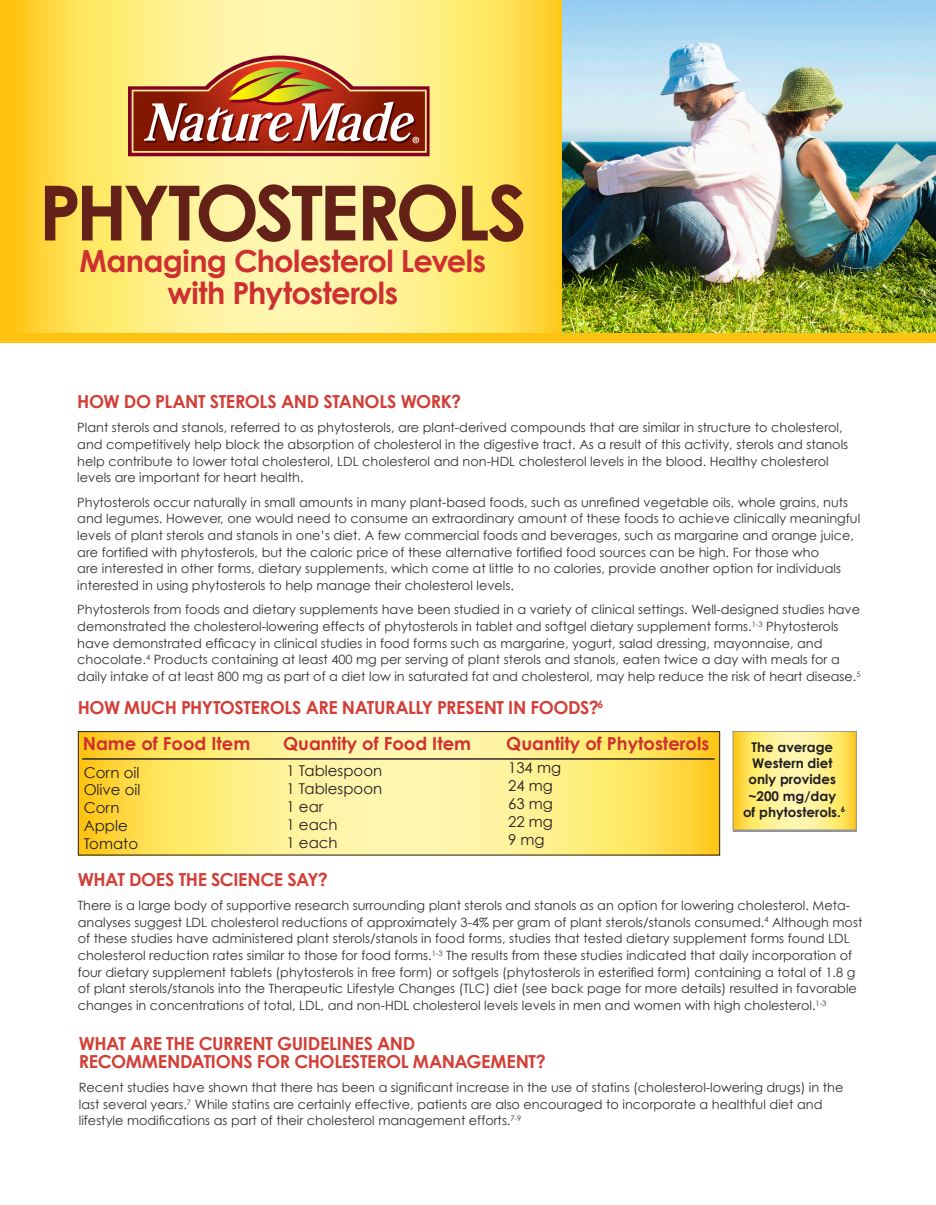
<style>
.page{position:relative;width:936px;height:1205px;background:#fff}
.page>*{position:absolute;margin:0;border:0;box-sizing:border-box;transform-origin:0 0}
.t1{font:700 76.2px "Century Gothic";letter-spacing:-.055em;color:#642118}
.t2{font:700 30.45px "Century Gothic";letter-spacing:-.02em;color:#ce3031}
.t3{font:700 18px/18px "Century Gothic";letter-spacing:-.025em;color:#d23f37}
.t4{font:700 18px "Century Gothic";color:#ce3031}
.t5{font:15px "Century Gothic";color:#231f20}
.t6{font:700 13.5px/16.2px "Century Gothic";color:#231f20;text-align:center}
.t7{font:12.9px/16.6px "Century Gothic";color:#312f30}
</style>
<div class="page">
<svg style="left:10px;top:0;width:552px;height:334px;background:#fee875"></svg>
<svg style="left:128px;top:56px;width:301px;height:100px;background:#bc744e"></svg>
<img style="left:562px;top:0;width:373px;height:334px">
<svg style="left:80px;top:733px;width:637px;height:120px;background:#feea7c"></svg>
<div style="left:78px;top:731px;width:641px;height:124px;border:1px solid #231f20"></div>
<hr style="left:82px;top:758px;width:632px;height:2px;background:#231f20">
<div style="left:0;top:334px;width:935px;height:9px;background:#fec210"></div>
<svg style="left:734px;top:733px;width:120px;height:95px;background:#feeb7e"></svg>
<div style="left:732px;top:731px;width:124px;height:99px;border:1px solid #939598"></div>
<p class="t1" style="left:39px;top:165px;width:489px">PHYTOSTEROLS</p>
<p class="t2" style="left:79px;top:242px;width:408px">Managing Cholesterol Levels</p>
<p class="t2" style="left:167px;top:274px;width:232px">with Phytosterols</p>
<p class="t3" style="left:77px;top:392px;width:385px">HOW DO PLANT STEROLS AND STANOLS WORK?</p>
<p class="t7" style="left:77px;top:419px;width:772px">Plant sterols and stanols, referred to as phytosterols, are plant-derived compounds that are similar in structure to cholesterol, and competitively help block the absorption of cholesterol in the digestive tract. As a result of this activity, sterols and stanols help contribute to lower total cholesterol, LDL cholesterol and non-HDL cholesterol levels in the blood. Healthy cholesterol levels are important for heart health.</p>
<p class="t7" style="left:77px;top:493px;width:784px">Phytosterols occur naturally in small amounts in many plant-based foods, such as unrefi ned vegetable oils, whole grains, nuts and legumes. However, one would need to consume an extraordinary amount of these foods to achieve clinically meaningful levels of plant sterols and stanols in one’s diet. A few commercial foods and beverages, such as margarine and orange juice, are fortified with phytosterols, but the caloric price of these alternative fortified food sources can be high. For those who<br>are interested in other forms, dietary supplements, which come at little to no calories, provide another option for individuals interested in using phytosterols to help manage their cholesterol levels.</p>
<p class="t7" style="left:77px;top:601px;width:784px">Phytosterols from foods and dietary supplements have been studied in a variety of clinical settings. Well-designed studies have demonstrated the cholesterol-lowering effects of phytosterols in tablet and softgel dietary supplement forms.<sup>1-3</sup> Phytosterols have demonstrated efficacy in clinical studies in food forms such as margarine, yogurt, salad dressing, mayonnaise, and chocolate.<sup>4</sup> Products containing at least 400 mg per serving of plant sterols and stanols, eaten twice a day with meals for a daily intake of at least 800 mg as part of a diet low in saturated fat and cholesterol, may help reduce the risk of heart disease.<sup>5</sup></p>
<p class="t3" style="left:78px;top:698px;width:527px">HOW MUCH PHYTOSTEROLS ARE NATURALLY PRESENT IN FOODS?<sup>6</sup></p>
<p class="t6" style="left:742px;top:739px;width:104px">The average<br>Western diet only provides ~200 mg/day of phytosterols.<sup>6</sup></p>
<p class="t4" style="left:83px;top:732px;width:169px">Name of Food Item</p>
<p class="t5" style="left:84px;top:763px;width:57px">Corn oil</p>
<p class="t5" style="left:84px;top:781px;width:58px">Olive oil</p>
<p class="t5" style="left:84px;top:799px;width:37px">Corn</p>
<p class="t5" style="left:84px;top:817px;width:46px">Apple</p>
<p class="t5" style="left:84px;top:835px;width:56px">Tomato</p>
<p class="t4" style="left:283px;top:732px;width:189px">Quantity of Food Item</p>
<p class="t4" style="left:506px;top:733px;width:204px">Quantity of Phytosterols</p>
<p class="t5" style="left:286px;top:762px;width:97px">1 Tablespoon</p>
<p class="t5" style="left:286px;top:780px;width:97px">1 Tablespoon</p>
<p class="t5" style="left:286px;top:798px;width:38px">1 ear</p>
<p class="t5" style="left:286px;top:816px;width:53px">1 each</p>
<p class="t5" style="left:286px;top:833px;width:53px">1 each</p>
<p class="t5" style="left:508px;top:759px;width:55px">134 mg</p>
<p class="t5" style="left:508px;top:777px;width:46px">24 mg</p>
<p class="t5" style="left:508px;top:795px;width:46px">63 mg</p>
<p class="t5" style="left:508px;top:813px;width:46px">22 mg</p>
<p class="t5" style="left:508px;top:830px;width:38px">9 mg</p>
<p class="t3" style="left:78px;top:870px;width:251px">WHAT DOES THE SCIENCE SAY?</p>
<p class="t7" style="left:78px;top:897px;width:785px">There is a large body of supportive research surrounding plant sterols and stanols as an option for lowering cholesterol. Meta&shy;analyses suggest LDL cholesterol reductions of approximately 3-4% per gram of plant sterols/stanols consumed.<sup>4</sup> Although most of these studies have administered plant sterols/stanols in food forms, studies that tested dietary supplement forms found LDL cholesterol reduction rates similar to those for food forms.<sup>1-3</sup> The results from these studies indicated that daily incorporation of four dietary supplement tablets (phytosterols in free form) or softgels (phytosterols in esterified form) containing a total of 1.8 g of plant sterols/stanols into the Therapeutic Lifestyle Changes (TLC) diet (see back page for more details) resulted in favorable changes in concentrations of total, LDL, and non-HDL cholesterol levels levels in men and women with high cholesterol.<sup>1-3</sup></p>
<p class="t3" style="left:79px;top:1034px;width:468px">WHAT ARE THE CURRENT GUIDELINES AND<br>RECOMMENDATIONS FOR CHOLESTEROL MANAGEMENT?</p>
<p class="t7" style="left:79px;top:1079px;width:765px">Recent studies have shown that there has been a significant increase in the use of statins (cholesterol-lowering drugs) in the last several years.<sup>7</sup> While statins are certainly effective, patients are also encouraged to incorporate a healthful diet and lifestyle modifications as part of their cholesterol management efforts.<sup>7-9</sup></p>
</div>
